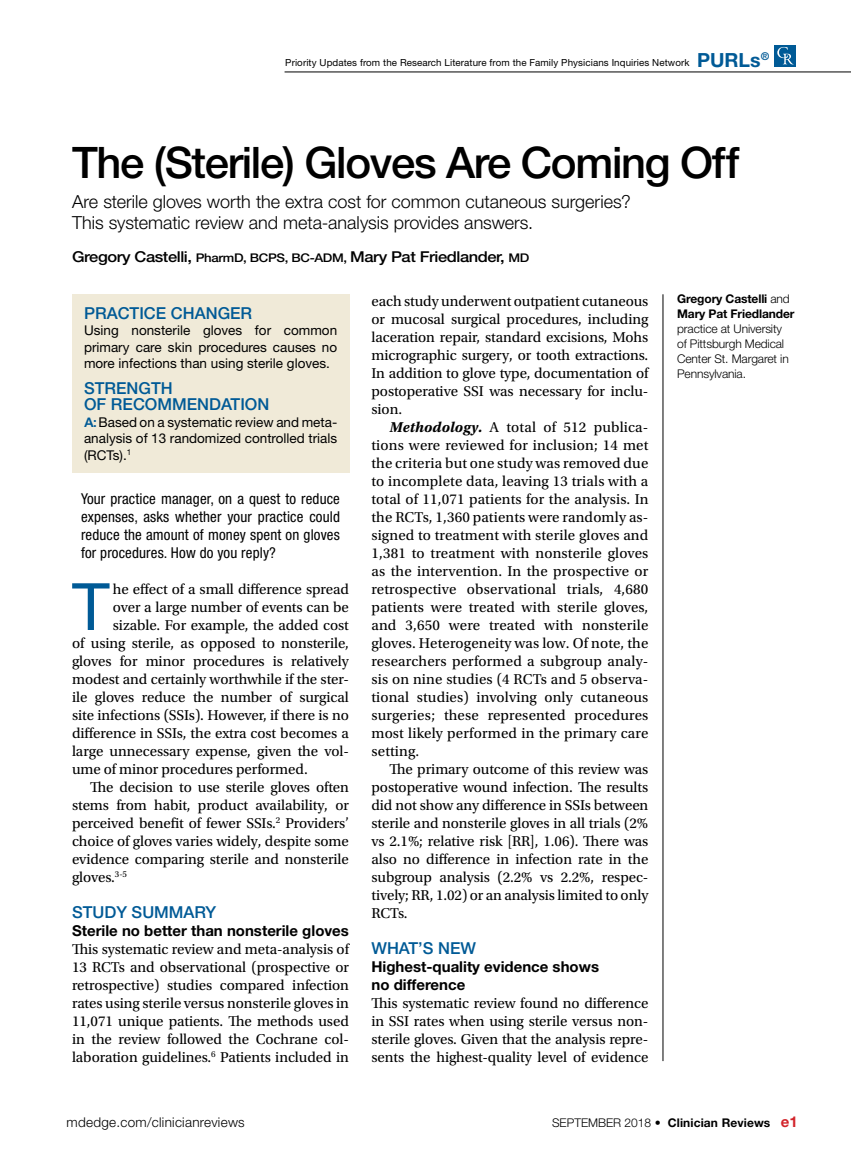
<style>
.page{position:relative;width:851px;height:1161px;background:#fff}
.page>*{position:absolute;margin:0;border:0;box-sizing:border-box;transform-origin:0 0}
.t1{font:65.4px "Helvetica Neue LT Std";color:#005a96}
.t2{font:500 43.5px "Helvetica Neue LT Std";letter-spacing:-.03em;color:#000}
.t3{font:300 18px/21px "Helvetica Neue LT Std";color:#000}
.t4{font:500 16.5px/16.5px "Helvetica Neue LT Std";color:#005a96}
.t5{font:15px/18px "Utopia Std";letter-spacing:-.005em;color:#000;text-align:justify}
.t6{font:condensed 15px/18px "Helvetica Neue LT Std";letter-spacing:.01em;color:#000;text-align:justify}
.t7{font:700 15px/18px "Helvetica Neue LT Std";color:#000}
.t8{font:500 15px "Helvetica Neue LT Std";letter-spacing:-.025em;color:#000;scale:1.1 1}
.t9{font:13.5px/16.5px "Helvetica Neue LT Std";color:#000;text-align:justify}
.t10{font:300 13.5px "Helvetica Neue LT Std";letter-spacing:.02em;color:#000}
.t11{font:300 12px/15px "Helvetica Neue LT Std";letter-spacing:-.01em;color:#000}
.t12{font:700 12px/15px "Helvetica Neue LT Std";letter-spacing:-.01em;color:#000}
.t13{font:700 12px "Helvetica Neue LT Std";letter-spacing:.01em;color:#000}
.t14{font:9.75px "Helvetica Neue LT Std";letter-spacing:.01em;color:#000}
.s1{font-weight:700;font-size:19.5px;color:#005a96}
.s2{font-size:12px}
.s3{font-family:"Frutiger LT Std";font-weight:700;color:#005a96}
.s4{font-weight:700;font-style:italic}
.s5{font-weight:300}
.s6{font-size:15px;color:#d2232a}
</style>
<div class="page">
<div style="left:774px;top:45px;width:21px;height:21px;background:#005a96"></div>
<svg style="left:777px;top:47px;width:16px;height:17px"></svg>
<hr style="left:284px;top:72px;width:566px;height:1px;background:#000">
<hr style="left:662px;top:294px;width:1px;height:767px;background:#000">
<div style="left:72px;top:294px;width:277px;height:178px;background:#f0ead8"></div>
<p class="t14" style="left:285px;top:57px;width:485px">Priority Updates from the Research Literature from the Family Physicians Inquiries Network <span class="s1">PURLs</span><sup>®</sup></p>
<h2 class="t2" style="left:72px;top:136px;width:668px">The (Sterile) Gloves Are Coming Off</h2>
<p class="t3" style="left:72px;top:190px;width:560px">Are sterile gloves worth the extra cost for common cutaneous surgeries?<br>This systematic review and meta-analysis provides answers.</p>
<p class="t8" style="left:72px;top:247px;width:417px">Gregory Castelli, <span class="s2">PharmD, BCPS, BC-ADM,</span> Mary Pat Friedlander, <span class="s2">MD</span></p>
<p class="t4" style="left:84px;top:305px;width:170px">PRACTICE CHANGER</p>
<p class="t9" style="left:84px;top:322px;width:255px">Using nonsterile gloves for common primary care skin procedures causes no more infections than using sterile gloves.</p>
<p class="t4" style="left:84px;top:380px;width:187px">STRENGTH<br>OF RECOMMENDATION</p>
<p class="t9" style="left:84px;top:414px;width:255px"><span class="s3">A:</span> Based on a systematic review and meta&shy;analysis of 13 randomized controlled trials (RCTs).<sup>1</sup></p>
<p class="t6" style="left:81px;top:490px;width:260px">Your practice manager, on a quest to reduce expenses, asks whether your practice could reduce the amount of money spent on gloves for procedures. How do you reply?</p>
<h1 class="t1" style="left:72px;top:568px;width:39px">T</h1>
<p class="t5" style="left:113px;top:580px;width:237px">he effect of a small difference spread</p>
<p class="t5" style="left:113px;top:598px;width:237px">over a large number of events can be</p>
<p class="t5" style="left:113px;top:616px;width:237px">sizable. For example, the added cost</p>
<p class="t5" style="left:72px;top:634px;width:278px">of using sterile, as opposed to nonsterile,</p>
<p class="t5" style="left:72px;top:652px;width:278px">gloves for minor procedures is relatively</p>
<p class="t5" style="left:72px;top:670px;width:278px">modest and certainly worthwhile if the ster-</p>
<p class="t5" style="left:72px;top:688px;width:278px">ile gloves reduce the number of surgical</p>
<p class="t5" style="left:72px;top:706px;width:278px">site infections (SSIs). However, if there is no</p>
<p class="t5" style="left:72px;top:724px;width:278px">difference in SSIs, the extra cost becomes a</p>
<p class="t5" style="left:72px;top:742px;width:278px">large unnecessary expense, given the vol-</p>
<p class="t5" style="left:72px;top:760px;width:237px">ume of minor procedures performed.</p>
<p class="t5" style="left:90px;top:778px;width:260px">The decision to use sterile gloves often</p>
<p class="t5" style="left:72px;top:796px;width:278px">stems from habit, product availability, or</p>
<p class="t5" style="left:72px;top:814px;width:278px">perceived benefit of fewer SSIs.<sup>2</sup> Providers’</p>
<p class="t5" style="left:72px;top:832px;width:278px">choice of gloves varies widely, despite some</p>
<p class="t5" style="left:72px;top:850px;width:278px">evidence comparing sterile and nonsterile</p>
<p class="t5" style="left:72px;top:868px;width:57px">gloves.<sup>3-5</sup></p>
<p class="t4" style="left:72px;top:904px;width:146px">STUDY SUMMARY</p>
<p class="t7" style="left:72px;top:921px;width:278px">Sterile no better than nonsterile gloves</p>
<p class="t5" style="left:72px;top:940px;width:278px">This systematic review and meta-analysis of 13 RCTs and observational (prospective or retrospective) studies compared infection rates using sterile versus nonsterile gloves in 11,071 unique patients. The methods used in the review followed the Cochrane col&shy;laboration guidelines.<sup>6</sup> Patients included in</p>
<p class="t10" style="left:67px;top:1114px;width:180px">mdedge.com/clinicianreviews</p>
<p class="t5" style="left:371px;top:292px;width:278px">each study underwent outpatient cutaneous or mucosal surgical procedures, including laceration repair, standard excisions, Mohs micrographic surgery, or tooth extractions.<br>In addition to glove type, documentation of postoperative SSI was necessary for inclu&shy;sion.</p>
<p class="t5" style="left:371px;top:418px;width:278px;text-indent:18px"><span class="s4">Methodology.</span> A total of 512 publica&shy;tions were reviewed for inclusion; 14 met the criteria but one study was removed due to incomplete data, leaving 13 trials with a total of 11,071 patients for the analysis. In the RCTs, 1,360 patients were randomly as&shy;signed to treatment with sterile gloves and 1,381 to treatment with nonsterile gloves as the intervention. In the prospective or retrospective observational trials, 4,680 patients were treated with sterile gloves, and 3,650 were treated with nonsterile gloves. Heterogeneity was low. Of note, the researchers performed a subgroup analy&shy;sis on nine studies (4 RCTs and 5 observa&shy;tional studies) involving only cutaneous surgeries; these represented procedures most likely performed in the primary care setting.</p>
<p class="t5" style="left:371px;top:760px;width:278px;text-indent:18px">The primary outcome of this review was postoperative wound infection. The results did not show any difference in SSIs between sterile and nonsterile gloves in all trials (2% vs 2.1%; relative risk [RR], 1.06). There was also no difference in infection rate in the subgroup analysis (2.2% vs 2.2%, respec&shy;tively; RR, 1.02) or an analysis limited to only RCTs.</p>
<p class="t4" style="left:371px;top:940px;width:106px">WHAT’S NEW</p>
<p class="t7" style="left:371px;top:957px;width:229px">Highest-quality evidence shows no difference</p>
<p class="t5" style="left:371px;top:994px;width:278px">This systematic review found no difference in SSI rates when using sterile versus non&shy;sterile gloves. Given that the analysis repre&shy;sents the highest-quality level of evidence</p>
<p class="t12" style="left:677px;top:291px;width:119px">Gregory Castelli <span class="s5">and<br></span>Mary Pat Friedlander</p>
<p class="t11" style="left:677px;top:321px;width:113px">practice at University of Pittsburgh Medical<br>Center St. Margaret in<br>Pennsylvania.</p>
<p class="t13" style="left:552px;top:1115px;width:247px"><span class="s5">SEPTEMBER 2018</span> • Clinician Reviews <span class="s6">e1</span></p>
</div>
